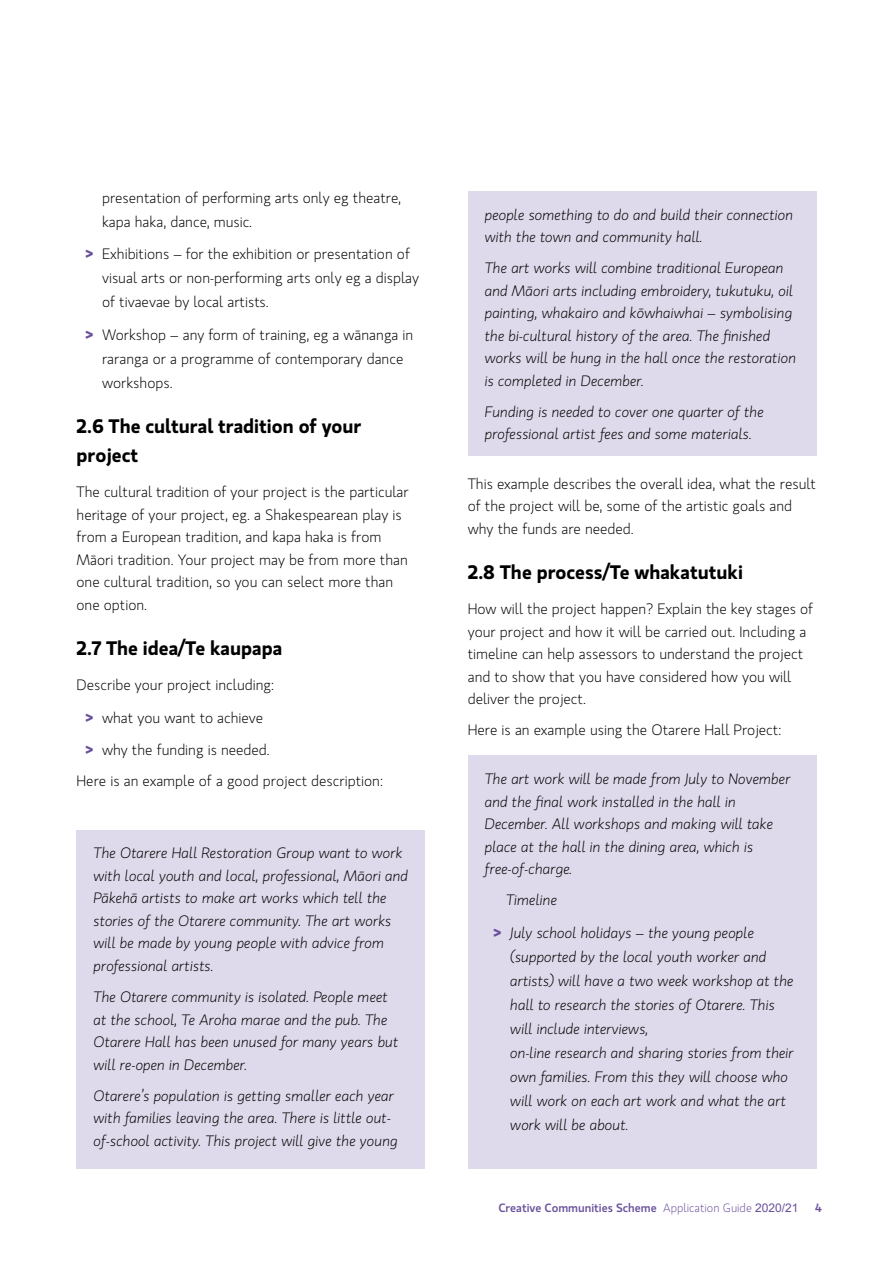
<style>
.page{position:relative;width:893px;height:1263px;background:#fff}
.page>*{position:absolute;margin:0;border:0;box-sizing:border-box;transform-origin:0 0}
.t1{font:600 19.5px/28.5px "Gloriola";color:#000}
.t2{font:italic 300 15px/22.5px "Gloriola";color:#000}
.t3{font:300 15px/22.5px "Gloriola";color:#000}
.t4{font:500 12px "Gloriola";color:#6a509b}
.s1{font-weight:700;color:#6a509b}
.s2{font-weight:700;font-style:normal;color:#6a509b}
.s3{font-weight:300}
.s4{font-family:"Arial";font-weight:400}
</style>
<div class="page">
<div style="left:468px;top:756px;width:348px;height:413px;background:#dfdaeb"></div>
<div style="left:77px;top:830px;width:348px;height:339px;background:#dfdaeb"></div>
<div style="left:468px;top:191px;width:348px;height:265px;background:#dfdaeb"></div>
<p class="t3" style="left:102px;top:186px;width:301px;line-height:24px">presentation of performing arts only eg theatre, kapa haka, dance, music.</p>
<p class="t3" style="left:102px;top:242px;width:319px;line-height:24px;text-indent:-17px"><span class="s1">&gt;</span> Exhibitions – for the exhibition or presentation of visual arts or non-performing arts only eg a display of tivaevae by local artists.</p>
<p class="t3" style="left:102px;top:323px;width:313px;line-height:24px;text-indent:-17px"><span class="s1">&gt;</span> Workshop – any form of training, eg a wānanga in raranga or a programme of contemporary dance workshops.</p>
<h1 class="t1" style="left:77px;top:413px;width:286px">2.6 The cultural tradition of your project</h1>
<p class="t3" style="left:77px;top:481px;width:334px">The cultural tradition of your project is the particular heritage of your project, eg. a Shakespearean play is from a European tradition, and kapa haka is from Māori tradition. Your project may be from more than one cultural tradition, so you can select more than one option.</p>
<h1 class="t1" style="left:77px;top:634px;width:207px">2.7 The idea/Te kaupapa</h1>
<p class="t3" style="left:77px;top:669px;width:199px;line-height:32.5px;text-align:center">Describe your project including: <span class="s1">&gt;</span> what you want to achieve<br><span class="s1">&gt;</span> why the funding is needed.</p>
<p class="t3" style="left:77px;top:770px;width:308px">Here is an example of a good project description:</p>
<p class="t2" style="left:94px;top:842px;width:316px">The Otarere Hall Restoration Group want to work with local youth and local, professional, Māori and Pākehā artists to make art works which tell the stories of the Otarere community. The art works will be made by young people with advice from professional artists.</p>
<p class="t2" style="left:94px;top:986px;width:306px">The Otarere community is isolated. People meet at the school, Te Aroha marae and the pub. The Otarere Hall has been unused for many years but will re-open in December.</p>
<p class="t2" style="left:94px;top:1084px;width:306px">Otarere’s population is getting smaller each year with families leaving the area. There is little out&shy;of-school activity. This project will give the young</p>
<p class="t2" style="left:485px;top:204px;width:310px">people something to do and build their connection with the town and community hall.</p>
<p class="t2" style="left:485px;top:257px;width:313px">The art works will combine traditional European and Māori arts including embroidery, tukutuku, oil painting, whakairo and kōwhaiwhai – symbolising the bi-cultural history of the area. The finished works will be hung in the hall once the restoration is completed in December.</p>
<p class="t2" style="left:485px;top:401px;width:281px">Funding is needed to cover one quarter of the professional artist fees and some materials.</p>
<p class="t3" style="left:468px;top:472px;width:350px">This example describes the overall idea, what the result of the project will be, some of the artistic goals and why the funds are needed.</p>
<h1 class="t1" style="left:468px;top:558px;width:277px">2.8 The process/Te whakatutuki</h1>
<p class="t3" style="left:468px;top:598px;width:347px">How will the project happen? Explain the key stages of your project and how it will be carried out. Including a timeline can help assessors to understand the project and to show that you have considered how you will deliver the project.</p>
<p class="t3" style="left:468px;top:719px;width:315px">Here is an example using the Otarere Hall Project:</p>
<p class="t2" style="left:485px;top:768px;width:307px">The art work will be made from July to November and the final work installed in the hall in December. All workshops and making will take place at the hall in the dining area, which is free-of-charge.</p>
<p class="t2" style="left:493px;top:884px;width:262px;line-height:32.5px;text-indent:13px">Timeline<br><span class="s2">&gt;</span> July school holidays – the young people</p>
<p class="t2" style="left:510px;top:945px;width:285px;line-height:24px">(supported by the local youth worker and artists) will have a two week workshop at the hall to research the stories of Otarere. This will include interviews,<br>on-line research and sharing stories from their own families. From this they will choose who will work on each art work and what the art work will be about.</p>
<p class="t4" style="left:498px;top:1201px;width:302px">Creative Communities Scheme <span class="s3">Application Guide</span> <span class="s4">2020/21</span></p>
<p class="t4" style="left:815px;top:1201px;width:8px">4</p>
</div>
